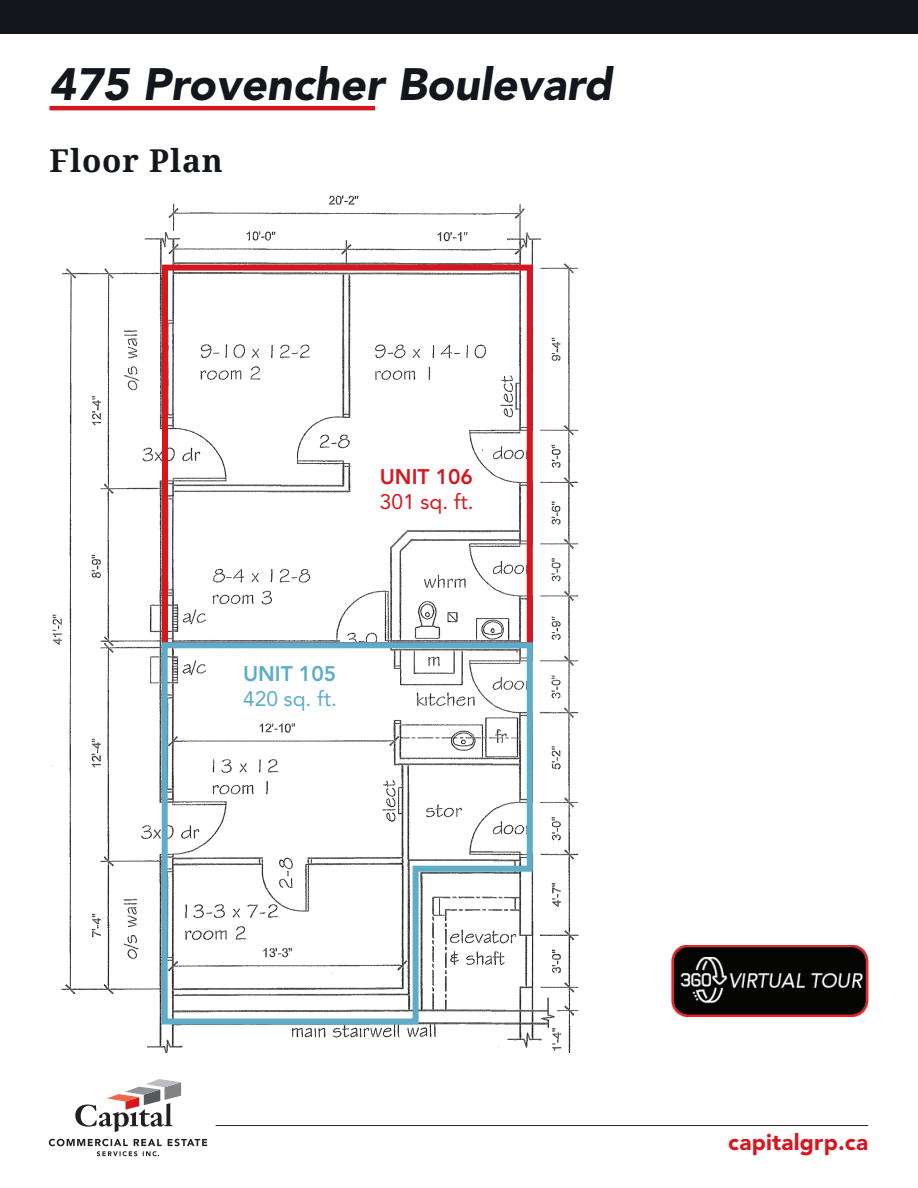
<style>
.page{position:relative;width:918px;height:1188px;background:#fff}
.page>*{position:absolute;margin:0;border:0;box-sizing:border-box;transform-origin:0 0}
.t1{font:italic 900 45px "Avenir LT Std";color:#14161d}
.t2{font:700 31.5px "Droid Serif";letter-spacing:.03em;color:#14161d}
.t3{font:900 22.5px "Avenir LT Std";letter-spacing:.01em;color:#d7171f}
.t4{font:21px "Avenir LT Std";color:#d7171f}
.t5{font:21px "Avenir LT Std";color:#5eacc8}
.t6{font:800 21px "Avenir LT Std";color:#d7171f}
.t7{font:800 21px "Avenir LT Std";color:#5eacc8}
</style>
<div class="page">
<hr style="left:216px;top:1125px;width:652px;height:1px;background:#25272e">
<div style="left:0;top:0;width:918px;height:34px;background:#14161d"></div>
<svg style="left:49px;top:1079px;width:158px;height:77px"></svg>
<hr style="left:50px;top:106px;width:325px;height:4px;background:#d7171f">
<img style="left:51px;top:195px;width:528px;height:857px">
<div style="left:162px;top:265px;width:371px;height:383px;border:6px solid #d7171f"></div>
<div style="left:380px;top:468px;width:94px;height:41px;background:#fff"></div>
<svg style="left:159px;top:639px;width:377px;height:389px"></svg>
<img style="left:672px;top:945px;width:196px;height:72px">
<p class="t1" style="left:49px;top:57px;width:565px">475 Provencher Boulevard</p>
<p class="t2" style="left:50px;top:138px;width:175px">Floor Plan</p>
<p class="t6" style="left:380px;top:464px;width:95px">UNIT 106</p>
<p class="t4" style="left:380px;top:490px;width:95px">301 sq. ft.</p>
<p class="t7" style="left:243px;top:662px;width:95px">UNIT 105</p>
<p class="t5" style="left:243px;top:687px;width:95px">420 sq. ft.</p>
<p class="t3" style="left:728px;top:1128px;width:141px">capitalgrp.ca</p>
</div>
